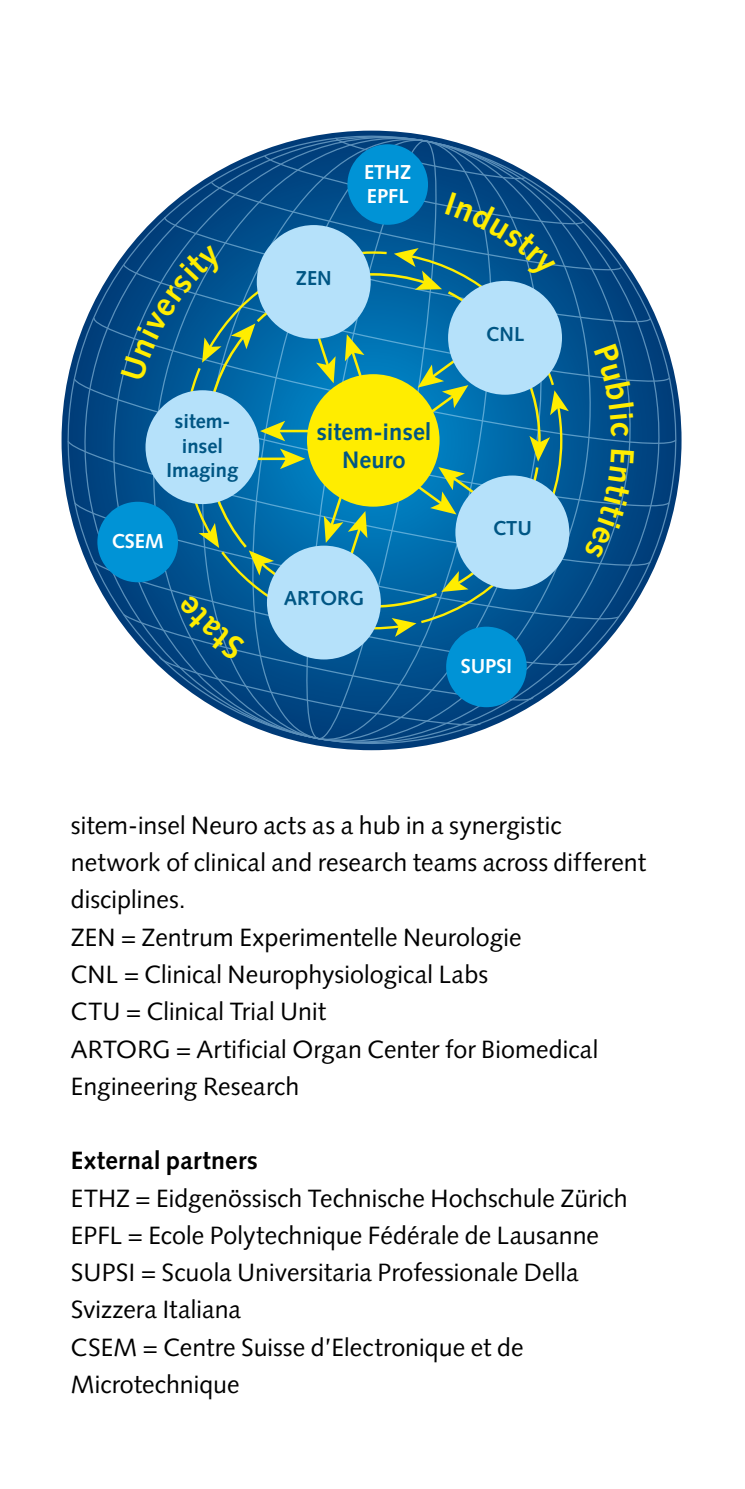
<style>
.page{position:relative;width:745px;height:1489px;background:#fff}
.page>*{position:absolute;margin:0;border:0;box-sizing:border-box;transform-origin:0 0}
.Lauftext{font:25px/37.2px "Syntax";letter-spacing:.005em;color:#000}
.Lauftext-2{font:700 25px "Syntax";letter-spacing:.01em;color:#000}
.t1{font:700 23.75px/28.5px "Syntax";color:#005684;text-align:center}
.t2{font:700 20.25px/24.2px "Syntax";color:#005684;text-align:center}
.t3{font:700 20.25px/24.2px "Syntax";color:#fff}
</style>
<div class="page">
<svg style="left:649px;top:302px;width:27px;height:277px"></svg>
<svg style="left:633px;top:274px;width:16px;height:333px;background:#19558c"></svg>
<svg style="left:67px;top:306px;width:25px;height:268px"></svg>
<svg style="left:92px;top:258px;width:29px;height:365px;background:#296194"></svg>
<div style="left:97px;top:501px;width:81px;height:81px;background:#0093d6;border-radius:50%"></div>
<svg style="left:121px;top:136px;width:512px;height:592px;background:#4d8dab"></svg>
<p class="t2" style="left:166px;top:409px;width:73px">sitem&shy;insel<br>Imaging</p>
<p class="t3" style="left:111px;top:529px;width:54px">CSEM</p>
<p class="t2" style="left:295px;top:266px;width:37px">ZEN</p>
<p class="t3" style="left:364px;top:160px;width:49px">ETHZ<br>EPFL</p>
<p class="t2" style="left:485px;top:322px;width:40px">CNL</p>
<p class="t1" style="left:316px;top:417px;width:117px">sitem-insel<br>Neuro</p>
<p class="t2" style="left:283px;top:586px;width:82px">ARTORG</p>
<p class="t2" style="left:492px;top:516px;width:41px">CTU</p>
<p class="t3" style="left:460px;top:654px;width:53px">SUPSI</p>
<p class="Lauftext" style="left:71px;top:806px;width:576px">sitem-insel Neuro acts as a hub in a synergistic network of clinical and research teams across different disciplines.</p>
<p class="Lauftext" style="left:71px;top:918px;width:452px">ZEN = Zentrum Experimentelle Neurologie</p>
<p class="Lauftext" style="left:71px;top:955px;width:418px">CNL = Clinical Neurophysiological Labs</p>
<p class="Lauftext" style="left:71px;top:993px;width:256px">CTU = Clinical Trial Unit</p>
<p class="Lauftext" style="left:71px;top:1030px;width:528px">ARTORG = Artificial Organ Center for Biomedical</p>
<p class="Lauftext" style="left:71px;top:1067px;width:230px">Engineering Research</p>
<p class="Lauftext-2" style="left:71px;top:1146px;width:188px">External partners</p>
<p class="Lauftext" style="left:71px;top:1179px;width:558px">ETHZ = Eidgenössisch Technische Hochschule Zürich</p>
<p class="Lauftext" style="left:71px;top:1216px;width:529px">EPFL = Ecole Polytechnique Fédérale de Lausanne</p>
<p class="Lauftext" style="left:71px;top:1253px;width:508px">SUPSI = Scuola Universitaria Professionale Della</p>
<p class="Lauftext" style="left:71px;top:1291px;width:171px">Svizzera Italiana</p>
<p class="Lauftext" style="left:71px;top:1328px;width:454px">CSEM = Centre Suisse d’Electronique et de</p>
<p class="Lauftext" style="left:71px;top:1365px;width:170px">Microtechnique</p>
</div>
